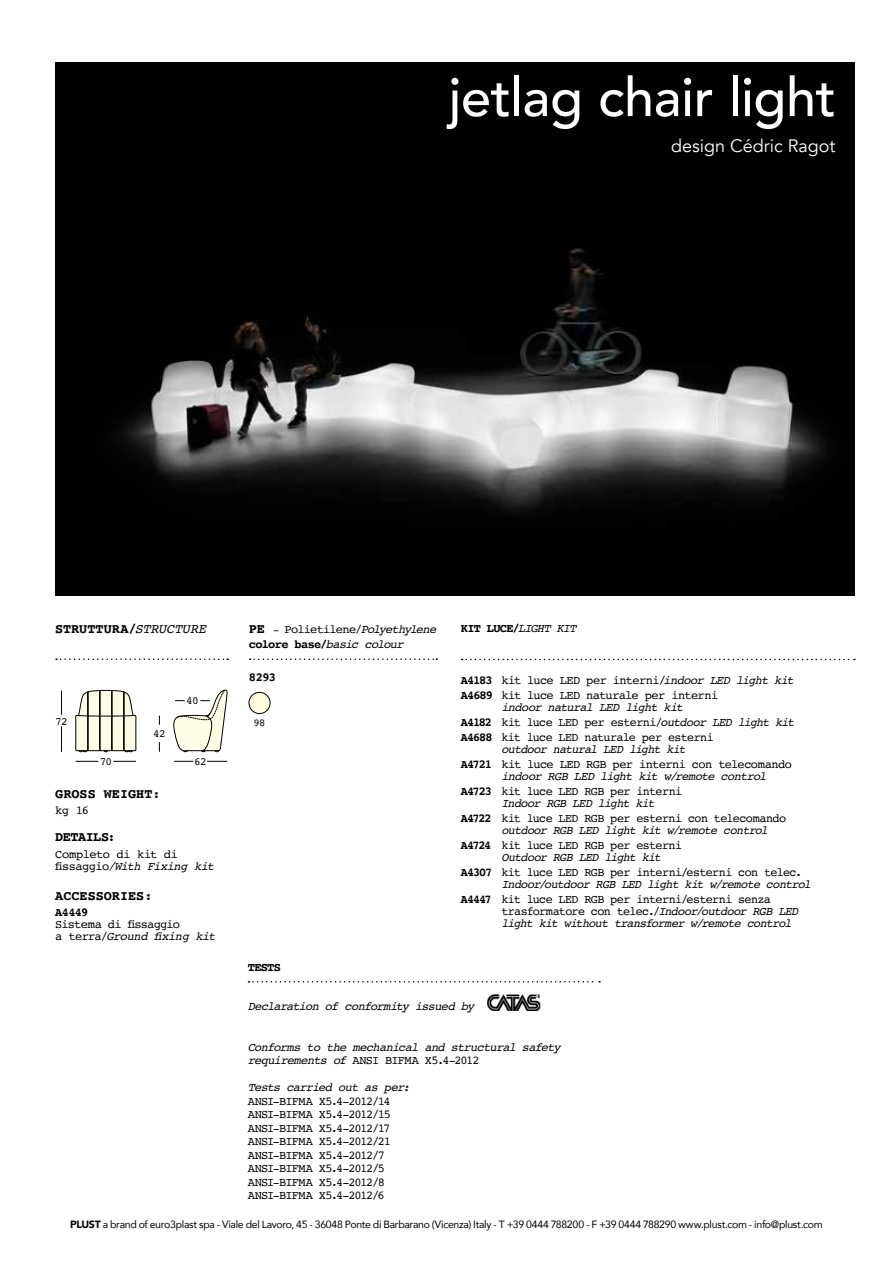
<style>
.page{position:relative;width:893px;height:1263px;background:#fff}
.page>*{position:absolute;margin:0;border:0;box-sizing:border-box;transform-origin:0 0}
.t1{font:500 54px "Avenir";letter-spacing:-.01em;color:#fff}
.t2{font:18px "Avenir";color:#fff}
.t3{font:700 13.5px "Courier";color:#000}
.t4{font:700 13.5px "Courier";letter-spacing:-.035em;color:#000}
.t5{font:12px/13.5px "Courier";letter-spacing:-.055em;color:#000}
.t6{font:italic 12px/15px "Courier";letter-spacing:-.06em;color:#000}
.t7{font:700 12px "Courier";letter-spacing:-.06em;color:#000}
.t8{font:12px/12px "Courier";letter-spacing:-.03em;color:#000}
.t9{font:11.1px "Courier";letter-spacing:-.055em;color:#000}
.t10{font:10.5px "Avenir";letter-spacing:-.03em;color:#000}
.t11{font:10.5px "Courier";color:#000}
.s1{font-weight:400;font-style:italic}
.s2{font-style:italic}
.s3{font-weight:700;font-size:13.5px}
.s4{font-size:10.5px}
.s5{font-weight:700}
.s6{font-weight:700;font-style:normal}
.s7{font-style:normal}
.s8{font-weight:900}
</style>
<div class="page">
<img style="left:55px;top:63px;width:800px;height:532px">
<svg style="left:56px;top:658px;width:172px;height:2px"></svg>
<svg style="left:76px;top:761px;width:22px;height:1px"></svg>
<svg style="left:113px;top:761px;width:23px;height:1px"></svg>
<svg style="left:174px;top:761px;width:19px;height:1px"></svg>
<svg style="left:207px;top:761px;width:20px;height:1px"></svg>
<svg style="left:61px;top:690px;width:1px;height:25px"></svg>
<svg style="left:61px;top:726px;width:1px;height:26px"></svg>
<svg style="left:173px;top:690px;width:54px;height:62px"></svg>
<svg style="left:75px;top:690px;width:62px;height:62px;background:#d2d0bf"></svg>
<svg style="left:250px;top:658px;width:187px;height:2px"></svg>
<div style="left:249px;top:692px;width:21px;height:21px;background:#fffbdc;border-radius:50%"></div>
<div style="left:249px;top:692px;width:21px;height:22px;border:1px solid #000;border-radius:50%"></div>
<svg style="left:248px;top:981px;width:352px;height:1px"></svg>
<img style="left:487px;top:994px;width:53px;height:16px">
<svg style="left:462px;top:659px;width:393px;height:1px"></svg>
<h1 class="t1" style="left:448px;top:51px;width:389px">jetlag chair light</h1>
<h2 class="t2" style="left:671px;top:135px;width:166px">design Cédric Ragot</h2>
<p class="t3" style="left:55px;top:618px;width:152px">STRUTTURA/<span class="s1">STRUCTURE</span></p>
<p class="t9" style="left:55px;top:713px;width:14px">72</p>
<p class="t9" style="left:153px;top:724px;width:14px">42</p>
<p class="t9" style="left:186px;top:692px;width:14px">40</p>
<p class="t9" style="left:100px;top:752px;width:14px">70</p>
<p class="t9" style="left:194px;top:752px;width:14px">62</p>
<p class="t3" style="left:55px;top:783px;width:107px">GROSS WEIGHT:</p>
<p class="t5" style="left:55px;top:804px;width:35px">kg 16</p>
<p class="t4" style="left:55px;top:826px;width:62px">DETAILS:</p>
<p class="t8" style="left:55px;top:848px;width:160px">Completo di kit di fissaggio<span class="s2">/With Fixing kit</span></p>
<p class="t3" style="left:55px;top:885px;width:99px">ACCESSORIES:</p>
<p class="t7" style="left:55px;top:903px;width:35px">A4449</p>
<p class="t5" style="left:55px;top:918px;width:162px;line-height:12px">Sistema di fissaggio<br>a terra/<span class="s2">Ground fixing kit</span></p>
<p class="t5" style="left:249px;top:622px;width:189px"><span class="s3">PE</span> <span class="s4">-</span> Polietilene/<span class="s2">Polyethylene</span></p>
<p class="t7" style="left:249px;top:667px;width:29px">8293</p>
<p class="t11" style="left:253px;top:714px;width:14px">98</p>
<p class="t7" style="left:249px;top:635px;width:156px">colore base/<span class="s1">basic colour</span></p>
<p class="t7" style="left:461px;top:618px;width:117px">KIT LUCE/<span class="s1">LIGHT KIT</span></p>
<p class="t5" style="left:461px;top:672px;width:334px;line-height:15px"><span class="s5">A4183</span> kit luce LED per interni/<span class="s2">indoor LED light kit<br></span><span class="s5">A4689</span> kit luce LED naturale per interni</p>
<p class="t5" style="left:461px;top:699px;width:335px;line-height:15px;text-indent:41px"><span class="s2">indoor natural LED light kit<br></span><span class="s5">A4182</span> kit luce LED per esterni/<span class="s2">outdoor LED light kit<br></span><span class="s5">A4688</span> kit luce LED naturale per esterni</p>
<p class="t5" style="left:461px;top:741px;width:333px;line-height:15px;text-indent:40px"><span class="s2">outdoor natural LED light kit<br></span><span class="s5">A4721</span> kit luce LED RGB per interni con telecomando</p>
<p class="t6" style="left:461px;top:768px;width:307px;text-indent:40px">indoor RGB LED light kit w/remote control<br><span class="s6">A4723</span> <span class="s7">kit luce LED RGB per interni</span></p>
<p class="t5" style="left:461px;top:795px;width:327px;line-height:15px;text-indent:41px"><span class="s2">Indoor RGB LED light kit<br></span><span class="s5">A4722</span> kit luce LED RGB per esterni con telecomando</p>
<p class="t6" style="left:461px;top:822px;width:309px;text-indent:41px">outdoor RGB LED light kit w/remote control<br><span class="s6">A4724</span> <span class="s7">kit luce LED RGB per esterni</span></p>
<p class="t5" style="left:461px;top:849px;width:343px;line-height:15px;text-indent:41px"><span class="s2">Outdoor RGB LED light kit<br></span><span class="s5">A4307</span> kit luce LED RGB per interni/esterni con telec.</p>
<p class="t6" style="left:461px;top:876px;width:351px;text-indent:41px">Indoor/outdoor RGB LED light kit w/remote control<br><span class="s6">A4447</span> <span class="s7">kit luce LED RGB per interni/esterni senza</span></p>
<p class="t6" style="left:501px;top:905px;width:298px;line-height:12px"><span class="s7">trasformatore con telec./</span>Indoor/outdoor RGB LED light kit without transformer w/remote control</p>
<p class="t7" style="left:248px;top:957px;width:35px">TESTS</p>
<p class="t6" style="left:248px;top:999px;width:228px">Declaration of conformity issued by</p>
<p class="t6" style="left:248px;top:1040px;width:314px;line-height:13.5px">Conforms to the mechanical and structural safety requirements of <span class="s7">ANSI BIFMA X5.4-2012</span></p>
<p class="t6" style="left:248px;top:1080px;width:164px">Tests carried out as per:</p>
<p class="t5" style="left:248px;top:1094px;width:145px">ANSI-BIFMA X5.4-2012/14<br>ANSI-BIFMA X5.4-2012/15<br>ANSI-BIFMA X5.4-2012/17<br>ANSI-BIFMA X5.4-2012/21<br>ANSI-BIFMA X5.4-2012/7<br>ANSI-BIFMA X5.4-2012/5<br>ANSI-BIFMA X5.4-2012/8<br>ANSI-BIFMA X5.4-2012/6</p>
<p class="t10" style="left:70px;top:1216px;width:754px"><span class="s8">PLUST</span> a brand of euro3plast spa - Viale del Lavoro, 45 - 36048 Ponte di Barbarano (Vicenza) Italy - T +39 0444 788200 - F +39 0444 788290 www.plust.com - info@plust.com</p>
</div>
